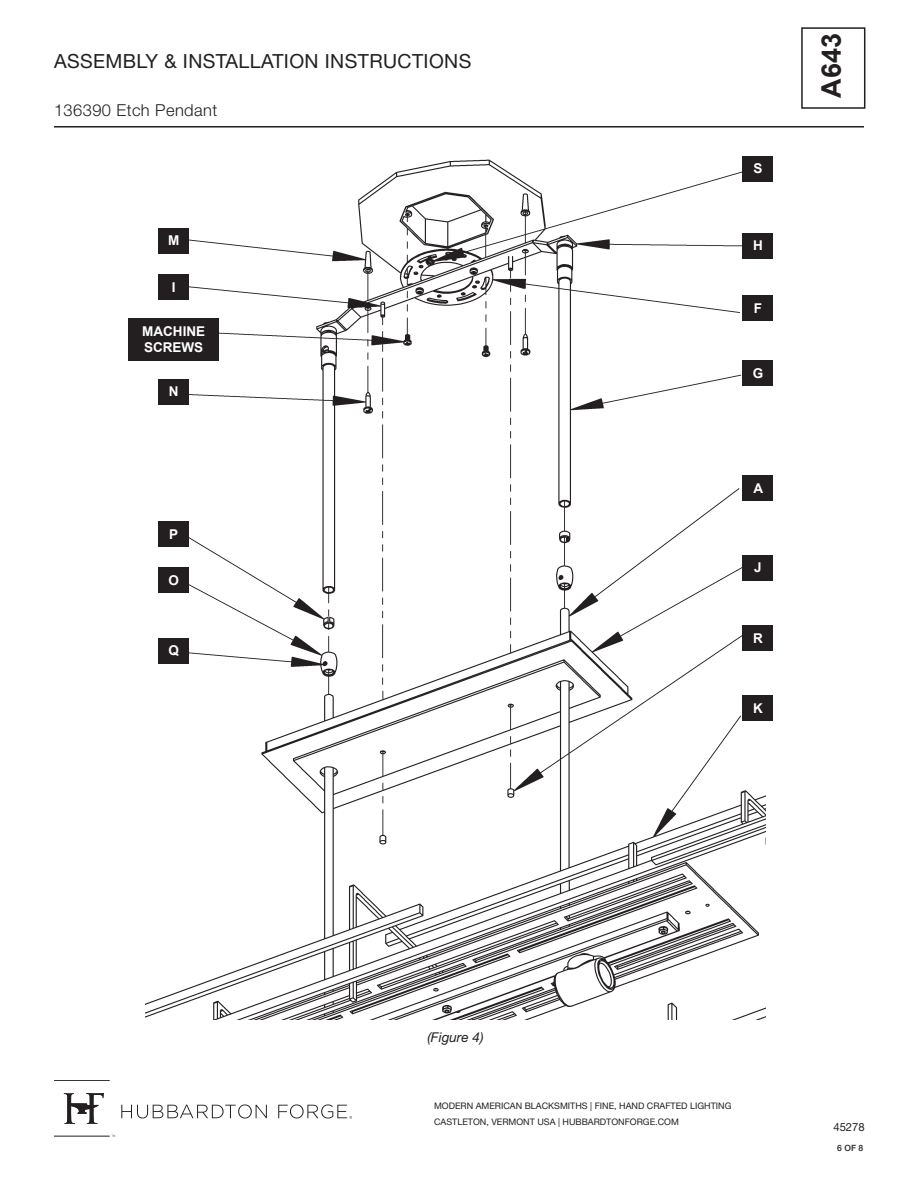
<style>
.page{position:relative;width:918px;height:1188px;background:#fff}
.page>*{position:absolute;margin:0;border:0;box-sizing:border-box;transform-origin:0 0}
.t1{font:700 27px "Arial";color:#231f20}
.t2{font:19.5px "Helvetica Neue LT Std";letter-spacing:.02em;color:#231f20}
.t3{font:300 16.5px "Helvetica Neue LT Std";letter-spacing:.025em;color:#231f20}
.slope_ceiling_line{font:700 13.5px/16.2px "Arial";color:#fff}
.slope_ceiling_line-2{font:italic 13.5px "Helvetica Neue LT Std";color:#231f20}
.t4{font:11.25px "Helvetica Neue LT Std";color:#231f20}
.t5{font:9px/16px "Helvetica Neue LT Std";color:#231f20}
.t6{font:500 8.7px "Helvetica Neue LT Std";color:#231f20}
</style>
<div class="page">
<div style="left:801px;top:27px;width:64px;height:82px;border:2px solid #231f20"></div>
<hr style="left:54px;top:126px;width:810px;height:2px;background:#231f20">
<svg style="left:121px;top:1104px;width:146px;height:14px"></svg>
<hr style="left:54px;top:1136px;width:56px;height:1px;background:#231f20">
<hr style="left:54px;top:1080px;width:56px;height:1px;background:#231f20">
<svg style="left:64px;top:1093px;width:40px;height:31px"></svg>
<svg style="left:278px;top:1104px;width:74px;height:15px"></svg>
<img style="left:146px;top:156px;width:619px;height:863px">
<div style="left:129px;top:318px;width:90px;height:42px;background:#231f20"></div>
<div style="left:158px;top:379px;width:31px;height:25px;background:#231f20"></div>
<div style="left:743px;top:360px;width:30px;height:26px;background:#231f20"></div>
<div style="left:743px;top:233px;width:30px;height:25px;background:#231f20"></div>
<div style="left:158px;top:568px;width:31px;height:25px;background:#231f20"></div>
<div style="left:158px;top:521px;width:31px;height:26px;background:#231f20"></div>
<div style="left:743px;top:476px;width:30px;height:25px;background:#231f20"></div>
<div style="left:743px;top:296px;width:30px;height:25px;background:#231f20"></div>
<div style="left:743px;top:696px;width:30px;height:25px;background:#231f20"></div>
<div style="left:158px;top:228px;width:31px;height:25px;background:#231f20"></div>
<div style="left:158px;top:274px;width:31px;height:26px;background:#231f20"></div>
<div style="left:158px;top:638px;width:31px;height:25px;background:#231f20"></div>
<div style="left:743px;top:555px;width:30px;height:25px;background:#231f20"></div>
<div style="left:743px;top:156px;width:30px;height:25px;background:#231f20"></div>
<div style="left:743px;top:625px;width:30px;height:26px;background:#231f20"></div>
<h2 class="t2" style="left:54px;top:49px;width:419px">ASSEMBLY &amp; INSTALLATION INSTRUCTIONS</h2>
<h3 class="t3" style="left:54px;top:100px;width:165px">136390 Etch Pendant</h3>
<p class="slope_ceiling_line" style="left:168px;top:232px;width:13px">M</p>
<p class="slope_ceiling_line" style="left:172px;top:279px;width:5px">I</p>
<p class="slope_ceiling_line" style="left:142px;top:323px;width:64px">MACHINE<br>SCREWS</p>
<p class="slope_ceiling_line" style="left:169px;top:383px;width:11px">N</p>
<p class="slope_ceiling_line" style="left:169px;top:526px;width:11px">P</p>
<p class="slope_ceiling_line" style="left:168px;top:572px;width:12px">O</p>
<p class="slope_ceiling_line" style="left:168px;top:643px;width:12px">Q</p>
<p class="slope_ceiling_line" style="left:753px;top:161px;width:11px">S</p>
<p class="slope_ceiling_line" style="left:753px;top:238px;width:11px">H</p>
<p class="slope_ceiling_line" style="left:754px;top:300px;width:10px">F</p>
<p class="slope_ceiling_line" style="left:753px;top:365px;width:12px">G</p>
<p class="slope_ceiling_line" style="left:753px;top:480px;width:11px">A</p>
<p class="slope_ceiling_line" style="left:754px;top:559px;width:9px">J</p>
<p class="slope_ceiling_line" style="left:753px;top:630px;width:11px">R</p>
<p class="slope_ceiling_line" style="left:753px;top:700px;width:11px">K</p>
<h1 class="t1" style="left:812px;top:98px;width:66px;rotate:-90deg">A643</h1>
<p class="slope_ceiling_line-2" style="left:427px;top:1029px;width:58px">(Figure 4)</p>
<p class="t5" style="left:434px;top:1097px;width:299px">MODERN AMERICAN BLACKSMITHS | FINE, HAND CRAFTED LIGHTING<br>CASTLETON, VERMONT USA | HUBBARDTONFORGE.COM</p>
<p class="t4" style="left:833px;top:1120px;width:33px">45278</p>
<p class="t6" style="left:837px;top:1142px;width:28px">6 OF 8</p>
</div>
